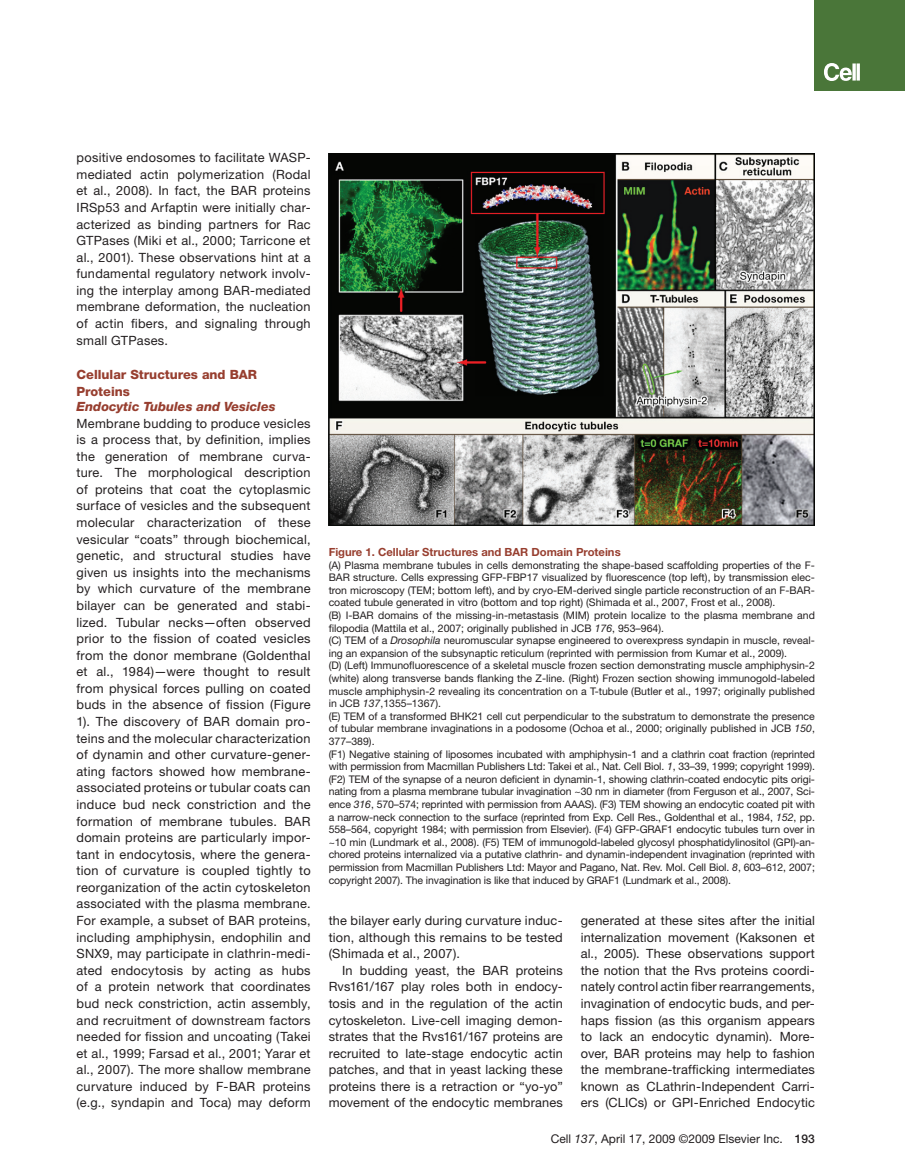
<style>
.page{position:relative;width:905px;height:1175px;background:#fff}
.page>*{position:absolute;margin:0;border:0;box-sizing:border-box;transform-origin:0 0}
.t1{font:12.75px/16.5px "Helvetica Neue LT Std";letter-spacing:.02em;color:#231f20;text-align:justify}
.t2{font:800 12.75px/16.8px "Helvetica Neue LT Std";color:#973e2f}
.t3{font:italic 800 12.75px "Helvetica Neue LT Std";color:#973e2f}
.t4{font:12px "Helvetica Neue LT Std";color:#231f20}
.t5{font:700 11.25px "Helvetica Neue LT Std";color:#973e2f}
.t6{font:10.5px/12.6px "Helvetica Neue LT Std";color:#231f20}
.s1{font-style:italic}
.s2{font-weight:500}
</style>
<div class="page">
<div style="left:814px;top:0;width:90px;height:90px;background:#4a7639"></div>
<svg style="left:824px;top:63px;width:35px;height:18px"></svg>
<img style="left:328px;top:153px;width:486px;height:372px">
<p class="t1" style="left:76px;top:149px;width:236px">positive endosomes to facilitate WASP&shy;mediated actin polymerization (Rodal et al., 2008). In fact, the BAR proteins IRSp53 and Arfaptin were initially char&shy;acterized as binding partners for Rac GTPases (Miki et al., 2000; Tarricone et al., 2001). These observations hint at a fundamental regulatory network involv&shy;ing the interplay among BAR-mediated membrane deformation, the nucleation of actin fibers, and signaling through small GTPases.</p>
<p class="t2" style="left:76px;top:366px;width:182px">Cellular Structures and BAR<br>Proteins</p>
<p class="t3" style="left:76px;top:399px;width:201px">Endocytic Tubules and Vesicles</p>
<p class="t1" style="left:76px;top:414px;width:236px">Membrane budding to produce vesicles is a process that, by definition, implies the generation of membrane curva&shy;ture. The morphological description of proteins that coat the cytoplasmic surface of vesicles and the subsequent molecular characterization of these vesicular “coats” through biochemical, genetic, and structural studies have given us insights into the mechanisms by which curvature of the membrane bilayer can be generated and stabi&shy;lized. Tubular necks—often observed prior to the fission of coated vesicles from the donor membrane (Goldenthal et al., 1984)—were thought to result from physical forces pulling on coated buds in the absence of fission (Figure 1). The discovery of BAR domain pro&shy;teins and the molecular characterization of dynamin and other curvature-gener&shy;ating factors showed how membrane&shy;associated proteins or tubular coats can induce bud neck constriction and the formation of membrane tubules. BAR domain proteins are particularly impor&shy;tant in endocytosis, where the genera&shy;tion of curvature is coupled tightly to reorganization of the actin cytoskeleton associated with the plasma membrane.<br>For example, a subset of BAR proteins, including amphiphysin, endophilin and SNX9, may participate in clathrin-medi&shy;ated endocytosis by acting as hubs of a protein network that coordinates bud neck constriction, actin assembly, and recruitment of downstream factors needed for fission and uncoating (Takei et al., 1999; Farsad et al., 2001; Yarar et al., 2007). The more shallow membrane curvature induced by F-BAR proteins (e.g., syndapin and Toca) may deform</p>
<p class="t5" style="left:328px;top:545px;width:293px">Figure 1. Cellular Structures and BAR Domain Proteins</p>
<p class="t6" style="left:328px;top:558px;width:488px">(A) Plasma membrane tubules in cells demonstrating the shape-based scaffolding properties of the F-BAR structure. Cells expressing GFP-FBP17 visualized by fluorescence (top left), by transmission elec&shy;tron microscopy (TEM; bottom left), and by cryo-EM-derived single particle reconstruction of an F-BAR&shy;coated tubule generated in vitro (bottom and top right) (Shimada et al., 2007, Frost et al., 2008).<br>(B) I-BAR domains of the missing-in-metastasis (MIM) protein localize to the plasma membrane and filopodia (Mattila et al., 2007; originally published in JCB <span class="s1">176</span>, 953–964).<br>(C) TEM of a <span class="s1">Drosophila</span> neuromuscular synapse engineered to overexpress syndapin in muscle, reveal&shy;ing an expansion of the subsynaptic reticulum (reprinted with permission from Kumar et al., 2009).<br>(D) (Left) Immunofluorescence of a skeletal muscle frozen section demonstrating muscle amphiphysin-2 (white) along transverse bands flanking the Z-line. (Right) Frozen section showing immunogold-labeled muscle amphiphysin-2 revealing its concentration on a T-tubule (Butler et al., 1997; originally published in JCB <span class="s1">137</span>,1355–1367).<br>(E) TEM of a transformed BHK21 cell cut perpendicular to the substratum to demonstrate the presence of tubular membrane invaginations in a podosome (Ochoa et al., 2000; originally published in JCB <span class="s1">150</span>, 377–389).<br>(F1) Negative staining of liposomes incubated with amphiphysin-1 and a clathrin coat fraction (reprinted with permission from Macmillan Publishers Ltd: Takei et al., Nat. Cell Biol. <span class="s1">1</span>, 33–39, 1999; copyright 1999). (F2) TEM of the synapse of a neuron deficient in dynamin-1, showing clathrin-coated endocytic pits origi&shy;nating from a plasma membrane tubular invagination ~30 nm in diameter (from Ferguson et al., 2007, Sci&shy;ence <span class="s1">316</span>, 570–574; reprinted with permission from AAAS). (F3) TEM showing an endocytic coated pit with a narrow-neck connection to the surface (reprinted from Exp. Cell Res., Goldenthal et al., 1984, <span class="s1">152</span>, pp.<br>558–564, copyright 1984; with permission from Elsevier). (F4) GFP-GRAF1 endocytic tubules turn over in ~10 min (Lundmark et al., 2008). (F5) TEM of immunogold-labeled glycosyl phosphatidylinositol (GPI)-an&shy;chored proteins internalized via a putative clathrin- and dynamin-independent invagination (reprinted with permission from Macmillan Publishers Ltd: Mayor and Pagano, Nat. Rev. Mol. Cell Biol. <span class="s1">8</span>, 603–612, 2007; copyright 2007). The invagination is like that induced by GRAF1 (Lundmark et al., 2008).</p>
<p class="t1" style="left:329px;top:912px;width:236px">the bilayer early during curvature induc&shy;tion, although this remains to be tested (Shimada et al., 2007).</p>
<p class="t1" style="left:329px;top:961px;width:236px;text-indent:14px">In budding yeast, the BAR proteins Rvs161/167 play roles both in endocy&shy;tosis and in the regulation of the actin cytoskeleton. Live-cell imaging demon&shy;strates that the Rvs161/167 proteins are recruited to late-stage endocytic actin patches, and that in yeast lacking these proteins there is a retraction or “yo-yo” movement of the endocytic membranes</p>
<p class="t1" style="left:581px;top:912px;width:236px">generated at these sites after the initial internalization movement (Kaksonen et al., 2005). These observations support the notion that the Rvs proteins coordi&shy;nately control actin fiber rearrangements, invagination of endocytic buds, and per&shy;haps fission (as this organism appears to lack an endocytic dynamin). More&shy;over, BAR proteins may help to fashion the membrane-trafficking intermediates known as CLathrin-Independent Carri&shy;ers (CLICs) or GPI-Enriched Endocytic</p>
<p class="t4" style="left:550px;top:1131px;width:266px">Cell <span class="s1">137</span>, April 17, 2009 ©2009 Elsevier Inc. <span class="s2">193</span></p>
</div>
